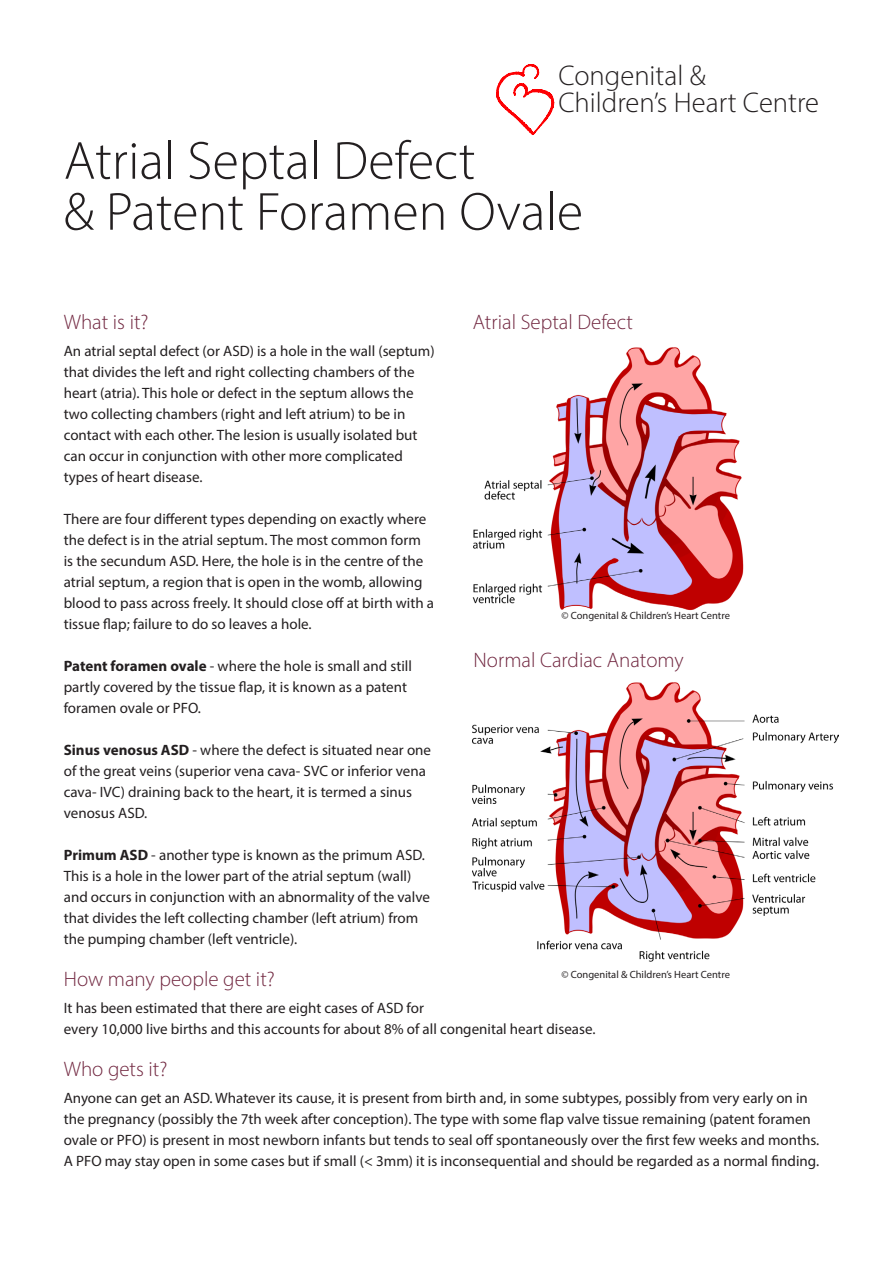
<style>
.page{position:relative;width:893px;height:1263px;background:#fff}
.page>*{position:absolute;margin:0;border:0;box-sizing:border-box;transform-origin:0 0}
.t1{font:300 54px "Myriad Pro";color:#231f20}
.t2{font:300 28.5px "Myriad Pro";color:#231f20}
.t3{font:300 21px "Myriad Pro";color:#712740}
.t4{font:15px/21px "Myriad Pro";color:#231f20}
.t5{font:10.5px "Myriad Pro";color:#231f20}
.s1{font-weight:700}
</style>
<div class="page">
<img style="left:473px;top:347px;width:271px;height:264px">
<svg style="left:496px;top:64px;width:58px;height:71px"></svg>
<img style="left:473px;top:682px;width:366px;height:280px">
<p class="t2" style="left:558px;top:59px;width:149px">Congenital &amp;</p>
<p class="t2" style="left:558px;top:86px;width:262px">Children’s Heart Centre</p>
<p class="t1" style="left:64px;top:128px;width:413px">Atrial Septal Defect</p>
<p class="t1" style="left:64px;top:179px;width:521px">&amp; Patent Foramen Ovale</p>
<p class="t3" style="left:473px;top:310px;width:162px">Atrial Septal Defect</p>
<p class="t3" style="left:64px;top:310px;width:86px">What is it?</p>
<p class="t4" style="left:64px;top:341px;width:372px">An atrial septal defect (or ASD) is a hole in the wall (septum) that divides the left and right collecting chambers of the heart (atria). This hole or defect in the septum allows the two collecting chambers (right and left atrium) to be in contact with each other. The lesion is usually isolated but can occur in conjunction with other more complicated types of heart disease.</p>
<p class="t4" style="left:64px;top:509px;width:372px">There are four different types depending on exactly where the defect is in the atrial septum. The most common form<br>is the secundum ASD. Here, the hole is in the centre of the atrial septum, a region that is open in the womb, allowing blood to pass across freely. It should close off at birth with a tissue flap; failure to do so leaves a hole.</p>
<p class="t4" style="left:64px;top:656px;width:350px"><span class="s1">Patent foramen ovale</span> - where the hole is small and still partly covered by the tissue flap, it is known as a patent foramen ovale or PFO.</p>
<p class="t4" style="left:64px;top:740px;width:369px"><span class="s1">Sinus venosus ASD</span> - where the defect is situated near one of the great veins (superior vena cava- SVC or inferior vena cava- IVC) draining back to the heart, it is termed a sinus venosus ASD.</p>
<p class="t4" style="left:64px;top:845px;width:368px"><span class="s1">Primum ASD</span> - another type is known as the primum ASD.<br>This is a hole in the lower part of the atrial septum (wall) and occurs in conjunction with an abnormality of the valve that divides the left collecting chamber (left atrium) from the pumping chamber (left ventricle).</p>
<p class="t3" style="left:64px;top:967px;width:213px">How many people get it?</p>
<p class="t4" style="left:64px;top:998px;width:533px">It has been estimated that there are eight cases of ASD for<br>every 10,000 live births and this accounts for about 8% of all congenital heart disease.</p>
<p class="t3" style="left:64px;top:1057px;width:105px">Who gets it?</p>
<p class="t4" style="left:64px;top:1088px;width:757px">Anyone can get an ASD. Whatever its cause, it is present from birth and, in some subtypes, possibly from very early on in the pregnancy (possibly the 7th week after conception). The type with some flap valve tissue remaining (patent foramen ovale or PFO) is present in most newborn infants but tends to seal off spontaneously over the first few weeks and months.<br>A PFO may stay open in some cases but if small (&lt; 3mm) it is inconsequential and should be regarded as a normal finding.</p>
<p class="t5" style="left:561px;top:609px;width:170px">© Congenital &amp; Children’s Heart Centre</p>
<p class="t3" style="left:473px;top:647px;width:212px">Normal Cardiac Anatomy</p>
<p class="t5" style="left:561px;top:968px;width:170px">© Congenital &amp; Children’s Heart Centre</p>
</div>
